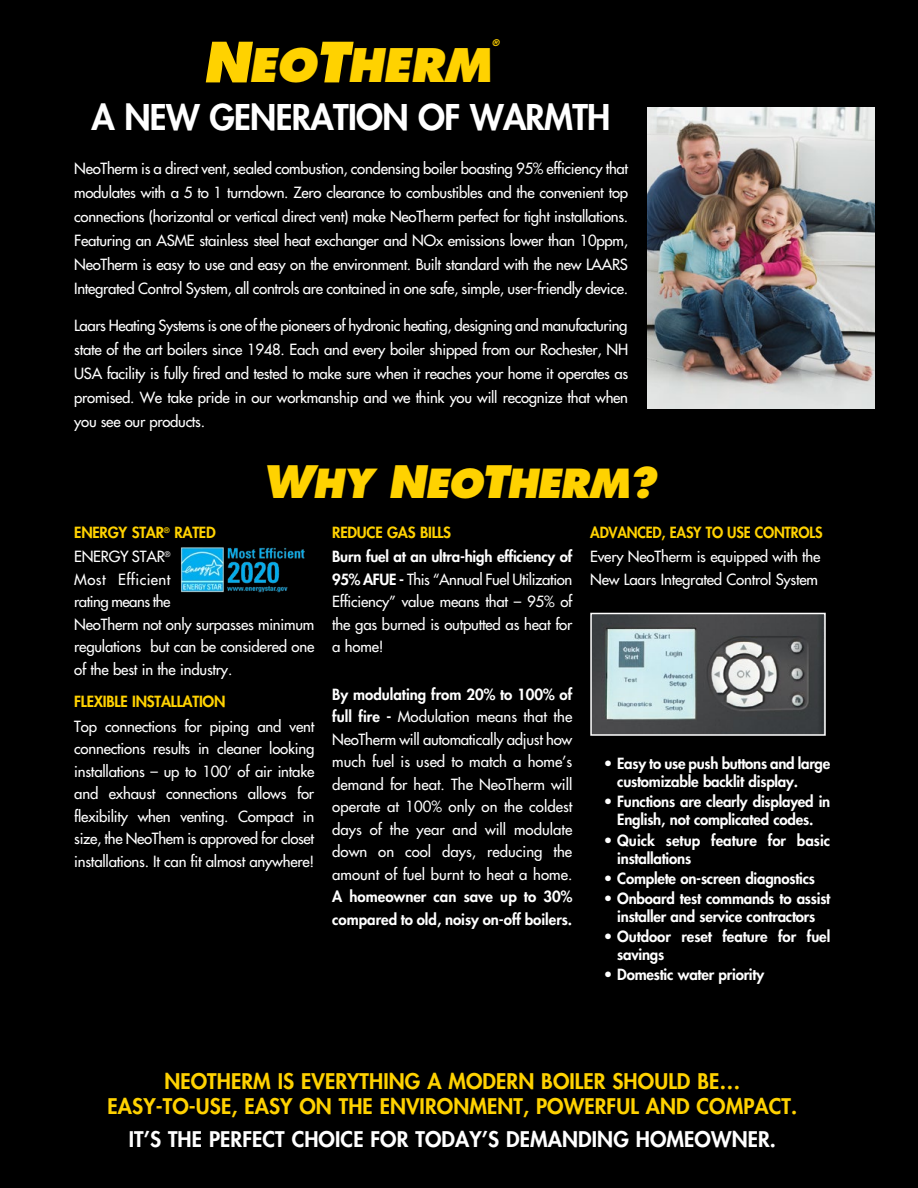
<style>
.page{position:relative;width:918px;height:1188px;background:#000}
.page>*{position:absolute;margin:0;border:0;box-sizing:border-box;transform-origin:0 0}
.t1{font:italic 800 45px "Futura";letter-spacing:-.02em;color:#ffd200}
.t2{font:italic 800 39px "Futura";letter-spacing:-.035em;color:#ffd200}
.t3{font:800 34.5px "Futura";letter-spacing:-.02em;color:#fff}
.t4{font:800 21px/25.5px "Futura";letter-spacing:.005em;color:#ffd200;text-align:center}
.t5{font:800 21px "Futura";letter-spacing:.005em;color:#fff}
.t6{font:15px/22.5px "Futura";letter-spacing:-.015em;color:#fff;text-align:justify}
.t7{font:800 15px/18px "Futura";letter-spacing:-.015em;color:#fff}
.t8{font:800 15px/24.6px "Futura";letter-spacing:-.015em;color:#ffd200}
.t9{font:800 15px "Futura";letter-spacing:-.015em;color:#ffd200;scale:.95 1}
.t10{font:italic 800 9px "Futura";color:#ffd200}
.s1{font-size:54px}
.s2{font-size:43.5px}
.s3{font-weight:400;color:#fff}
.s4{font-weight:800}
</style>
<div class="page">
<img style="left:647px;top:107px;width:228px;height:301px">
<img style="left:181px;top:547px;width:124px;height:46px">
<img style="left:593px;top:616px;width:230px;height:117px">
<div style="left:590px;top:613px;width:236px;height:123px;border:2px solid #fff"></div>
<h1 class="t1" style="left:203px;top:38px;width:291px"><span class="s1">N</span>EO<span class="s1">T</span>HERM</h1>
<p class="t10" style="left:492px;top:38px;width:9px">®</p>
<h3 class="t3" style="left:92px;top:94px;width:520px">A NEW GENERATION OF WARMTH</h3>
<p class="t6" style="left:74px;top:156px;width:555px;line-height:24px">NeoTherm is a direct vent, sealed combustion, condensing boiler boasting 95% efficiency that modulates with a 5 to 1 turndown. Zero clearance to combustibles and the convenient top connections (horizontal or vertical direct vent) make NeoTherm perfect for tight installations.<br>Featuring an ASME stainless steel heat exchanger and NOx emissions lower than 10ppm, NeoTherm is easy to use and easy on the environment. Built standard with the new LAARS Integrated Control System, all controls are contained in one safe, simple, user-friendly device.</p>
<p class="t6" style="left:74px;top:314px;width:555px;line-height:24px">Laars Heating Systems is one of the pioneers of hydronic heating, designing and manufacturing state of the art boilers since 1948. Each and every boiler shipped from our Rochester, NH USA facility is fully fired and tested to make sure when it reaches your home it operates as promised. We take pride in our workmanship and we think you will recognize that when you see our products.</p>
<h2 class="t2" style="left:262px;top:459px;width:395px"><span class="s2">W</span>HY <span class="s2">N</span>EO<span class="s2">T</span>HERM?</h2>
<p class="t8" style="left:74px;top:520px;width:143px">ENERGY STAR<sup>®</sup> RATED<br><span class="s3">ENERGY STAR</span><sup>®</sup></p>
<p class="t6" style="left:74px;top:568px;width:242px;text-align:left">Most Efficient<br>rating means the<br>NeoTherm not only surpasses minimum regulations but can be considered one of the best in the industry.</p>
<p class="t8" style="left:74px;top:689px;width:153px">FLEXIBLE INSTALLATION</p>
<p class="t6" style="left:74px;top:715px;width:242px">Top connections for piping and vent connections results in cleaner looking installations – up to 100’ of air intake and exhaust connections allows for flexibility when venting. Compact in size, the NeoThem is approved for closet installations. It can fit almost anywhere!</p>
<p class="t8" style="left:332px;top:520px;width:120px">REDUCE GAS BILLS</p>
<p class="t6" style="left:332px;top:546px;width:242px"><span class="s4">Burn fuel at an ultra-high efficiency of 95% AFUE -</span> This “Annual Fuel Utilization Efficiency” value means that – 95% of the gas burned is outputted as heat for a home!</p>
<p class="t6" style="left:332px;top:683px;width:242px"><span class="s4">By modulating from 20% to 100% of full fire -</span> Modulation means that the NeoTherm will automatically adjust how much fuel is used to match a home’s demand for heat. The NeoTherm will operate at 100% only on the coldest days of the year and will modulate down on cool days, reducing the amount of fuel burnt to heat a home.</p>
<p class="t7" style="left:332px;top:885px;width:242px;line-height:22.5px">A homeowner can save up to 30% compared to old, noisy on-off boilers.</p>
<p class="t9" style="left:590px;top:522px;width:246px">ADVANCED, EASY TO USE CONTROLS</p>
<p class="t6" style="left:590px;top:546px;width:232px">Every NeoTherm is equipped with the<br>New Laars Integrated Control System</p>
<p class="t7" style="left:617px;top:755px;width:214px;text-indent:-14px">• Easy to use push buttons and large customizable backlit display.</p>
<p class="t7" style="left:604px;top:793px;width:228px;text-align:center">• Functions are clearly displayed in<br>English, not complicated codes.</p>
<p class="t7" style="left:617px;top:831px;width:214px;text-indent:-14px">• Quick setup feature for basic installations</p>
<p class="t7" style="left:604px;top:869px;width:213px">• Complete on-screen diagnostics</p>
<p class="t7" style="left:604px;top:889px;width:228px;text-align:center">• Onboard test commands to assist installer and service contractors</p>
<p class="t7" style="left:617px;top:927px;width:215px;text-indent:-14px">• Outdoor reset feature for fuel savings</p>
<p class="t7" style="left:604px;top:965px;width:162px">• Domestic water priority</p>
<h3 class="t4" style="left:108px;top:1068px;width:691px">NEOTHERM IS EVERYTHING A MODERN BOILER SHOULD BE…<br>EASY-TO-USE, EASY ON THE ENVIRONMENT, POWERFUL AND COMPACT.</h3>
<h3 class="t5" style="left:129px;top:1125px;width:649px">IT’S THE PERFECT CHOICE FOR TODAY’S DEMANDING HOMEOWNER.</h3>
</div>
